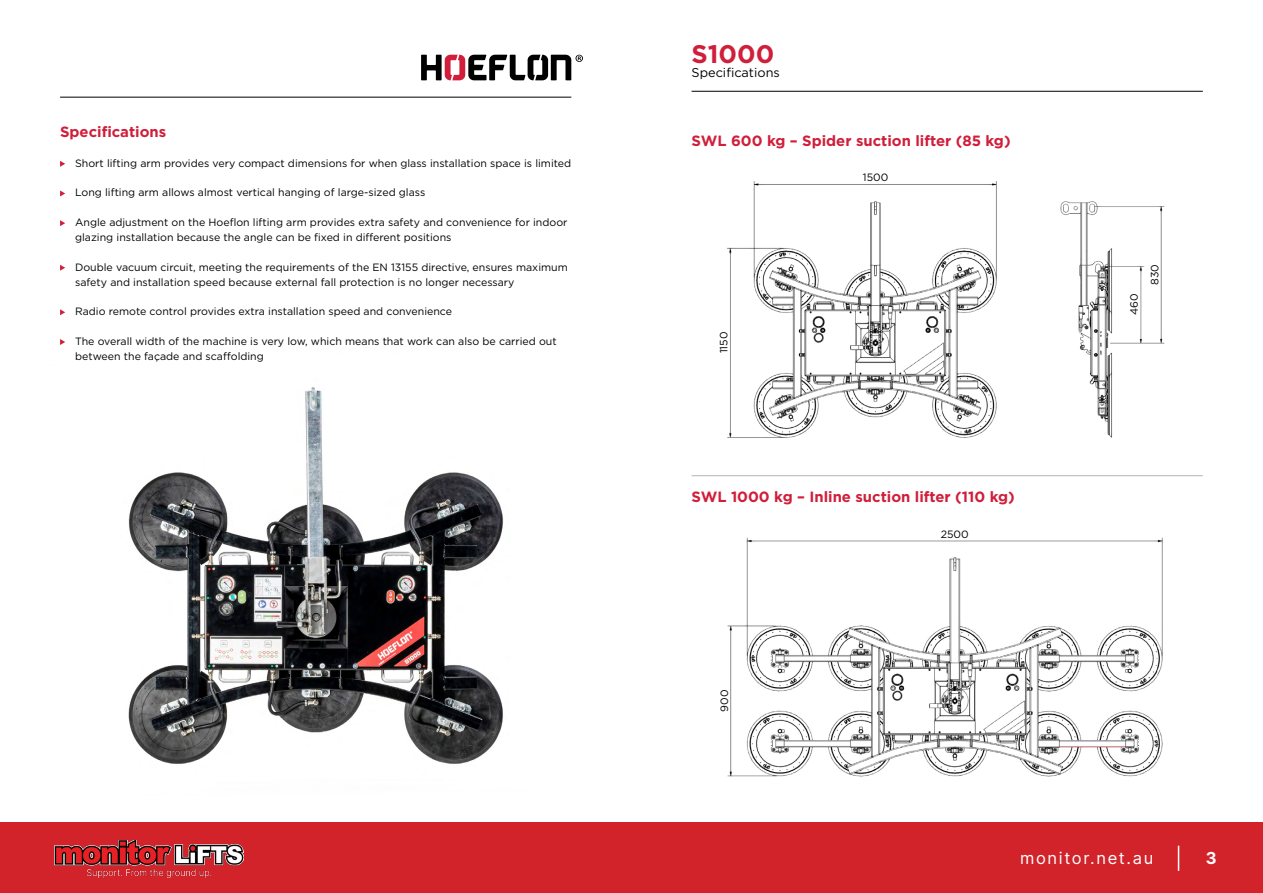
<style>
.page{position:relative;width:1263px;height:893px;background:#fff}
.page>*{position:absolute;margin:0;border:0;box-sizing:border-box;transform-origin:0 0}
.t1{font:700 25.5px "Gotham";color:#d11e3a}
.t2{font:16.5px "Inter";letter-spacing:.1em;color:#fff}
.t3{font:700 16.5px "Inter";color:#fff}
.t4{font:700 14.85px "Gotham";color:#d11e3a}
.t5{font:12.75px "Gotham";color:#000}
.t6{font:10.65px/14.9px "Gotham";color:#000}
</style>
<div class="page">
<div style="left:0;top:822px;width:1263px;height:71px;background:#d2232a"></div>
<img style="left:54px;top:840px;width:190px;height:38px">
<svg style="left:1178px;top:846px;width:1px;height:25px"></svg>
<svg style="left:421px;top:55px;width:162px;height:25px"></svg>
<hr style="left:60px;top:97px;width:511px;height:1px;background:#000">
<img style="left:128px;top:387px;width:375px;height:377px">
<svg style="left:60px;top:161px;width:5px;height:6px"></svg>
<svg style="left:60px;top:190px;width:5px;height:6px"></svg>
<svg style="left:60px;top:220px;width:5px;height:6px"></svg>
<svg style="left:60px;top:265px;width:5px;height:6px"></svg>
<svg style="left:60px;top:309px;width:5px;height:6px"></svg>
<svg style="left:60px;top:339px;width:5px;height:6px"></svg>
<hr style="left:691px;top:91px;width:512px;height:1px;background:#000">
<img style="left:727px;top:181px;width:438px;height:257px">
<img style="left:727px;top:537px;width:436px;height:240px">
<hr style="left:691px;top:475px;width:512px;height:1px;background:#b1b4b6">
<h3 class="t4" style="left:60px;top:122px;width:108px">Specifications</h3>
<p class="t6" style="left:75px;top:155px;width:498px">Short lifting arm provides very compact dimensions for when glass installation space is limited</p>
<p class="t6" style="left:75px;top:185px;width:352px">Long lifting arm allows almost vertical hanging of large-sized glass</p>
<p class="t6" style="left:75px;top:215px;width:494px">Angle adjustment on the Hoeflon lifting arm provides extra safety and convenience for indoor glazing installation because the angle can be fixed in different positions</p>
<p class="t6" style="left:75px;top:259px;width:494px">Double vacuum circuit, meeting the requirements of the EN 13155 directive, ensures maximum safety and installation speed because external fall protection is no longer necessary</p>
<p class="t6" style="left:75px;top:304px;width:378px">Radio remote control provides extra installation speed and convenience</p>
<p class="t6" style="left:75px;top:334px;width:483px">The overall width of the machine is very low, which means that work can also be carried out between the façade and scaffolding</p>
<h1 class="t1" style="left:691px;top:37px;width:84px">S1000</h1>
<p class="t5" style="left:691px;top:64px;width:90px">Specifications</p>
<h3 class="t4" style="left:691px;top:131px;width:321px">SWL 600 kg – Spider suction lifter (85 kg)</h3>
<p class="t6" style="left:716px;top:353px;width:23px;rotate:-90deg">1150</p>
<p class="t6" style="left:863px;top:170px;width:27px">1500</p>
<h3 class="t4" style="left:691px;top:487px;width:325px">SWL 1000 kg – Inline suction lifter (110 kg)</h3>
<p class="t6" style="left:717px;top:712px;width:24px;rotate:-90deg">900</p>
<p class="t6" style="left:941px;top:526px;width:30px">2500</p>
<p class="t6" style="left:1126px;top:315px;width:23px;rotate:-90deg">460</p>
<p class="t6" style="left:1147px;top:285px;width:22px;rotate:-90deg">830</p>
<h2 class="t2" style="left:1020px;top:846px;width:135px">monitor.net.au</h2>
<h2 class="t3" style="left:1206px;top:846px;width:12px">3</h2>
</div>
